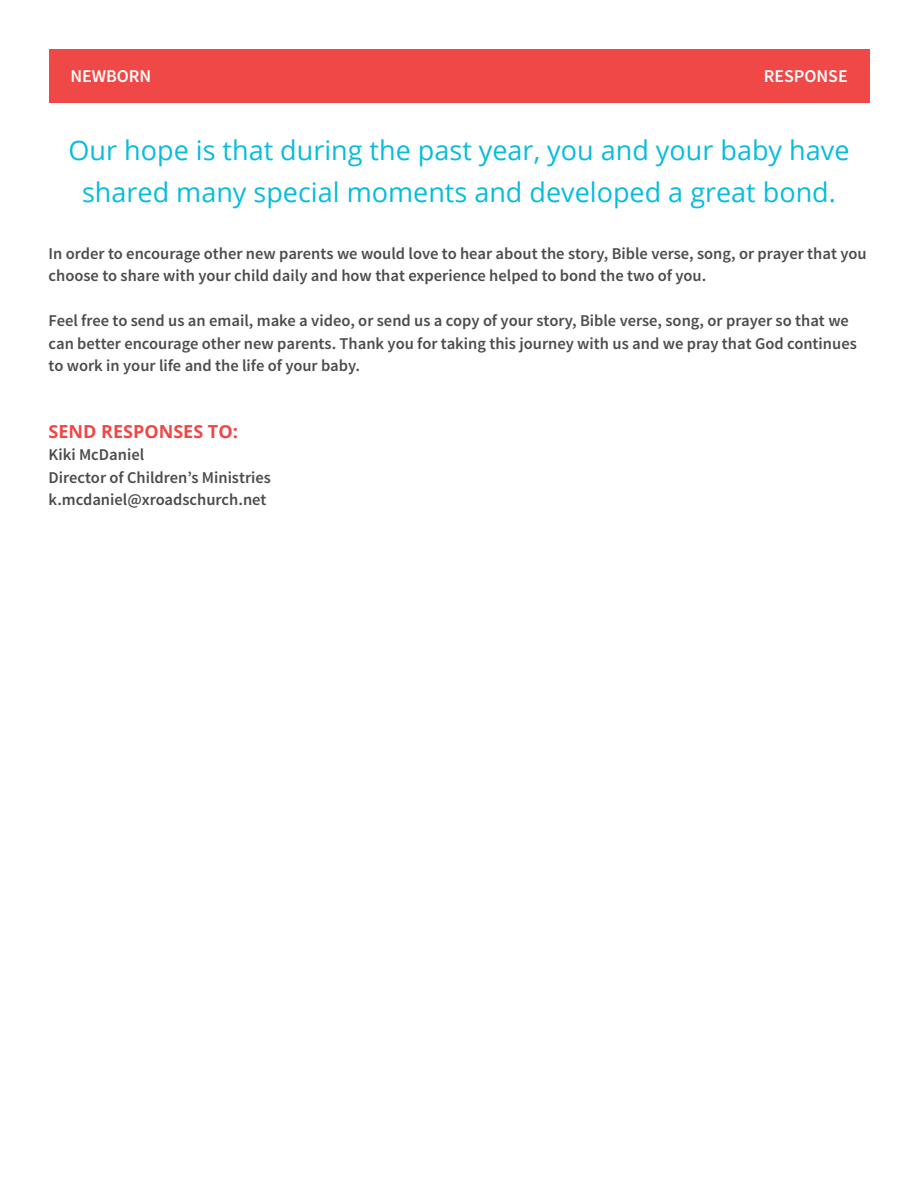
<style>
.page{position:relative;width:918px;height:1188px;background:#fff}
.page>*{position:absolute;margin:0;border:0;box-sizing:border-box;transform-origin:0 0}
.Verse{font:27px/42px "Open Sans";color:#07bcdd;text-align:center}
.Small_Bold_Headers{font:700 18px "Open Sans";color:#ef4846}
.Header_White{font:600 18px "Source Sans Pro";color:#fff}
.Body{font:600 16.5px/22.5px "Source Sans Pro";color:#4b4c4d}
</style>
<div class="page">
<div style="left:49px;top:49px;width:820px;height:54px;background:#ef4846"></div>
<p class="Header_White" style="left:70px;top:65px;width:82px">NEWBORN</p>
<p class="Header_White" style="left:764px;top:65px;width:85px">RESPONSE</p>
<p class="Verse" style="left:69px;top:128px;width:782px">Our hope is that during the past year, you and your baby have shared many special moments and developed a great bond.</p>
<p class="Body" style="left:49px;top:243px;width:820px">In order to encourage other new parents we would love to hear about the story, Bible verse, song, or prayer that you choose to share with your child daily and how that experience helped to bond the two of you.</p>
<p class="Body" style="left:49px;top:310px;width:810px">Feel free to send us an email, make a video, or send us a copy of your story, Bible verse, song, or prayer so that we can better encourage other new parents. Thank you for taking this journey with us and we pray that God continues to work in your life and the life of your baby.</p>
<p class="Small_Bold_Headers" style="left:49px;top:419px;width:191px">SEND RESPONSES TO:</p>
<p class="Body" style="left:49px;top:444px;width:97px">Kiki McDaniel</p>
<p class="Body" style="left:49px;top:467px;width:224px">Director of Children’s Ministries k.mcdaniel@xroadschurch.net</p>
</div>
